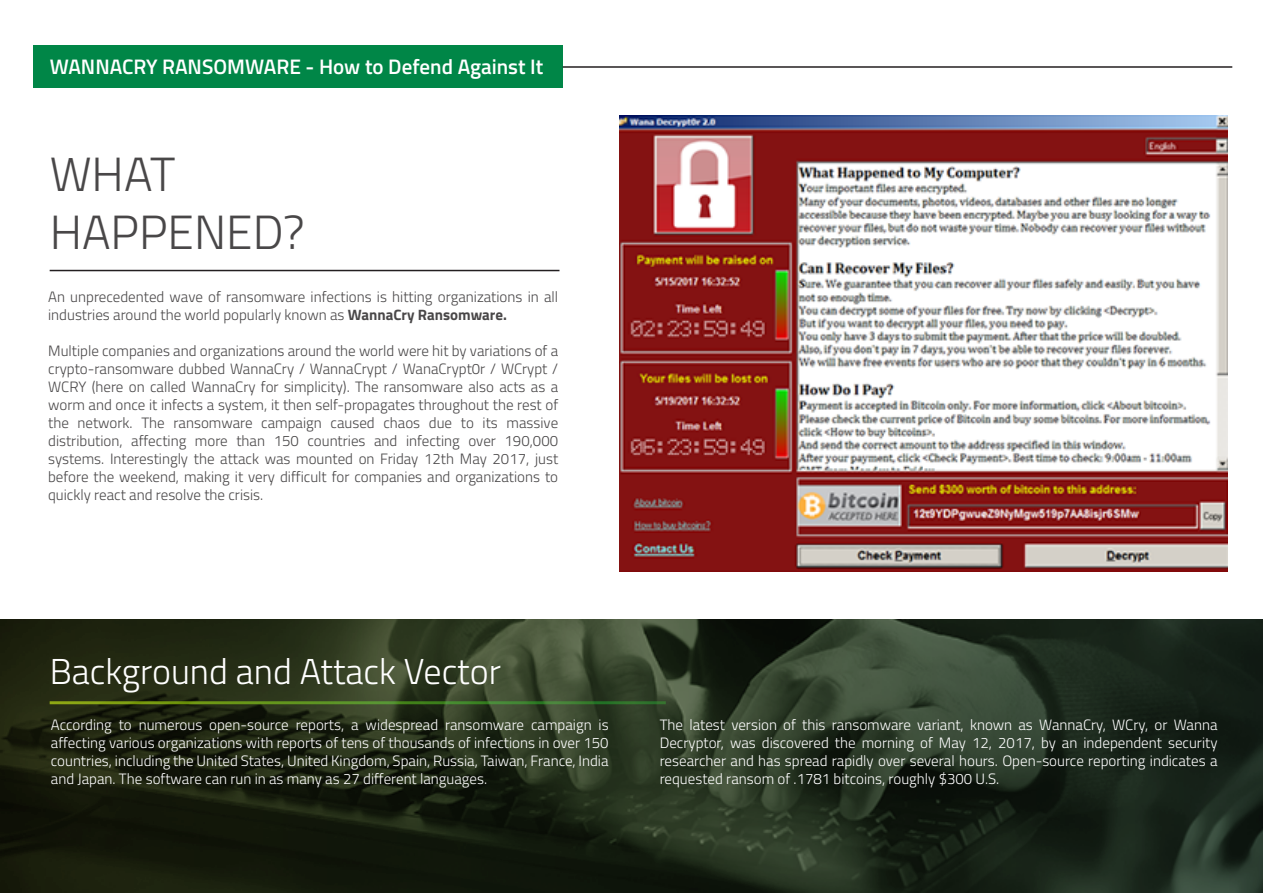
<style>
.page{position:relative;width:1263px;height:893px;background:#fff}
.page>*{position:absolute;margin:0;border:0;box-sizing:border-box;transform-origin:0 0}
.t1{font:300 48px/57.6px "Titillium Web";color:#494748}
.t2{font:300 36px "Titillium Web";color:#fff}
.t3{font:600 21px "Titillium Web";color:#fff}
.t4{font:300 15px/18px "Titillium Web";color:#494748}
.t5{font:300 15px/18px "Titillium Web";color:#fff;text-align:justify}
.s1{font-weight:700}
</style>
<div class="page">
<svg style="left:0;top:620px;width:1263px;height:273px;background:#212b1b"></svg>
<div style="left:33px;top:46px;width:530px;height:42px;background:#008647"></div>
<hr style="left:563px;top:66px;width:669px;height:2px;background:#231f20">
<hr style="left:50px;top:270px;width:509px;height:1px;background:#231f20">
<hr style="left:50px;top:701px;width:616px;height:3px;background:#fff">
<img style="left:619px;top:115px;width:608px;height:456px">
<h3 class="t3" style="left:50px;top:51px;width:495px">WANNACRY RANSOMWARE - How to Defend Against It</h3>
<h1 class="t1" style="left:50px;top:143px;width:257px">WHAT<br>HAPPENED?</h1>
<p class="t4" style="left:48px;top:287px;width:512px">An unprecedented wave of ransomware infections is hitting organizations in all industries around the world popularly known as <span class="s1">WannaCry Ransomware.</span></p>
<p class="t4" style="left:48px;top:341px;width:512px;text-align:justify">Multiple companies and organizations around the world were hit by variations of a crypto-ransomware dubbed WannaCry / WannaCrypt / WanaCrypt0r / WCrypt / WCRY (here on called WannaCry for simplicity). The ransomware also acts as a worm and once it infects a system, it then self-propagates throughout the rest of the network. The ransomware campaign caused chaos due to its massive distribution, affecting more than 150 countries and infecting over 190,000 systems. Interestingly the attack was mounted on Friday 12th May 2017, just before the weekend, making it very difficult for companies and organizations to quickly react and resolve the crisis.</p>
<h2 class="t2" style="left:50px;top:645px;width:453px">Background and Attack Vector</h2>
<p class="t5" style="left:51px;top:715px;width:559px">According to numerous open-source reports, a widespread ransomware campaign is affecting various organizations with reports of tens of thousands of infections in over 150 countries, including the United States, United Kingdom, Spain, Russia, Taiwan, France, India and Japan. The software can run in as many as 27 different languages.</p>
<p class="t5" style="left:660px;top:715px;width:559px">The latest version of this ransomware variant, known as WannaCry, WCry, or Wanna Decryptor, was discovered the morning of May 12, 2017, by an independent security researcher and has spread rapidly over several hours. Open-source reporting indicates a requested ransom of .1781 bitcoins, roughly $300 U.S.</p>
</div>
